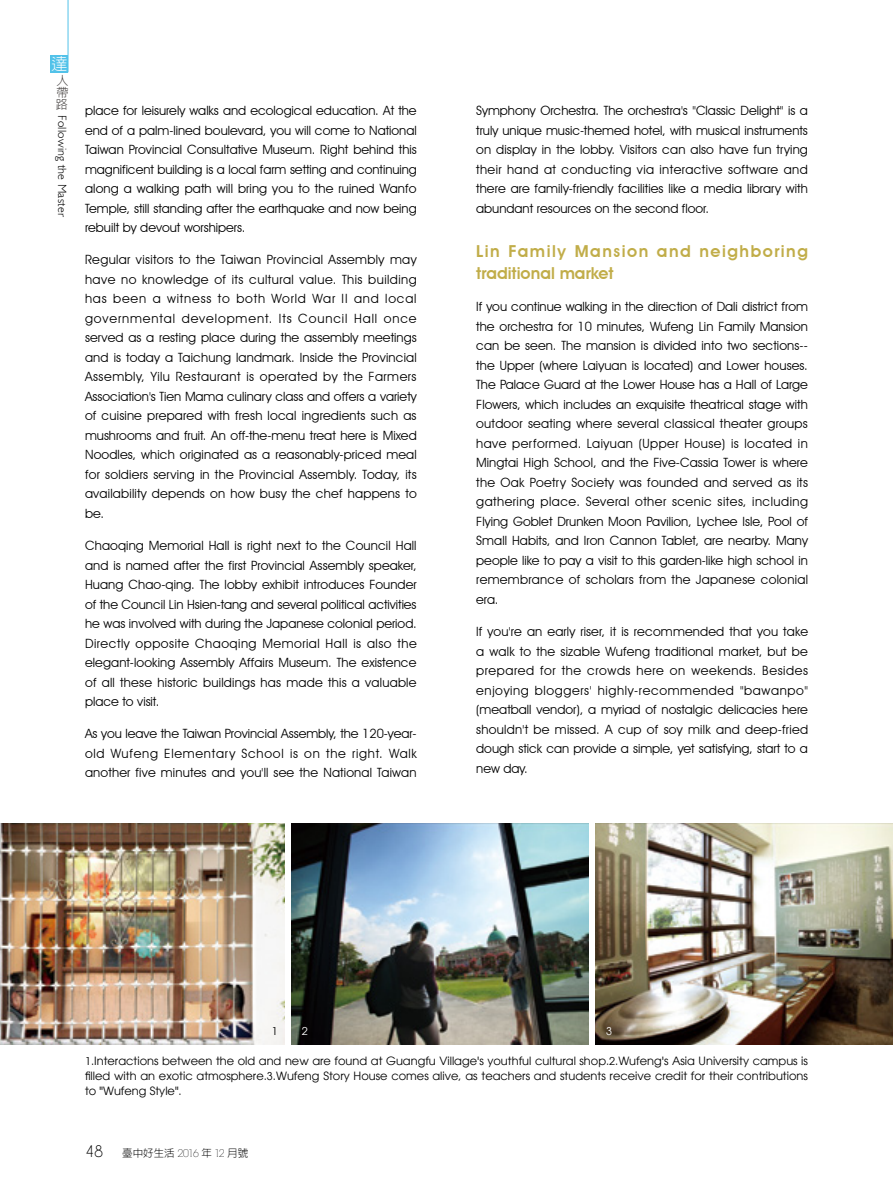
<style>
.page{position:relative;width:893px;height:1191px;background:#fff}
.page>*{position:absolute;margin:0;border:0;box-sizing:border-box;transform-origin:0 0}
.t1{font:600 16.5px/22.5px "Avant Garde IT Cby BT";letter-spacing:.09em;color:#c1ad49}
.t2{font:300 16.5px "AR Hei B5";color:#fff}
.t3{font:15px "Caviar Dreams";color:#000}
.t4{font:12.75px/19.5px "Avant Garde IT Cby BT";letter-spacing:.015em;color:#000;text-align:justify}
.t5{font:300 12px "Humanist 521 BT";letter-spacing:.025em;color:#000}
.t6{font:300 12px/12px "AR Hei B5";color:#3e3a39;text-align:justify}
.t7{font:11.4px/15px "Avant Garde";color:#000;text-align:justify}
.t8{font:10.8px "Avant Garde";color:#fff}
.t9{font:10.8px "Avant Garde";color:#000}
.t10{font:300 10.5px "AR Hei B5";color:#000}
.s1{font-size:10.8px}
.s2{font-family:"RNS Camelia";font-weight:400}
</style>
<div class="page">
<div style="left:51px;top:55px;width:17px;height:17px;background:#52c2e9"></div>
<hr style="left:68px;top:0;width:1px;height:72px;background:#52c2e9">
<img style="left:595px;top:823px;width:298px;height:221px">
<img style="left:291px;top:823px;width:298px;height:221px">
<img style="left:0;top:823px;width:285px;height:221px">
<p class="t2" style="left:51px;top:55px;width:18px">達</p>
<p class="t6" style="left:56px;top:74px;width:14px">人帶路</p>
<p class="t5" style="left:70px;top:115px;width:103px;rotate:90deg">Following the Master</p>
<p class="t4" style="left:85px;top:101px;width:333px">place for leisurely walks and ecological education. At the end of a palm-lined boulevard, you will come to National Taiwan Provincial Consultative Museum. Right behind this magnificent building is a local farm setting and continuing along a walking path will bring you to the ruined Wanfo Temple, still standing after the earthquake and now being rebuilt by devout worshipers.</p>
<p class="t4" style="left:85px;top:250px;width:333px">Regular visitors to the Taiwan Provincial Assembly may have no knowledge of its cultural value. This building has been a witness to both World War II and local governmental development. Its Council Hall once served as a resting place during the assembly meetings and is today a Taichung landmark. Inside the Provincial Assembly, Yilu Restaurant is operated by the Farmers Association's Tien Mama culinary class and offers a variety of cuisine prepared with fresh local ingredients such as mushrooms and fruit. An off-the-menu treat here is Mixed Noodles, which originated as a reasonably-priced meal for soldiers serving in the Provincial Assembly. Today, its availability depends on how busy the chef happens to be.</p>
<p class="t4" style="left:85px;top:536px;width:333px">Chaoqing Memorial Hall is right next to the Council Hall and is named after the first Provincial Assembly speaker, Huang Chao-qing. The lobby exhibit introduces Founder of the Council Lin Hsien-tang and several political activities he was involved with during the Japanese colonial period.<br>Directly opposite Chaoqing Memorial Hall is also the elegant-looking Assembly Affairs Museum. The existence of all these historic buildings has made this a valuable place to visit.</p>
<p class="t4" style="left:85px;top:724px;width:333px">As you leave the Taiwan Provincial Assembly, the 120-year&shy;old Wufeng Elementary School is on the right. Walk another five minutes and you'll see the National Taiwan</p>
<p class="t4" style="left:476px;top:101px;width:333px">Symphony Orchestra. The orchestra's ''Classic Delight" is a truly unique music-themed hotel, with musical instruments on display in the lobby. Visitors can also have fun trying their hand at conducting via interactive software and there are family-friendly facilities like a media library with abundant resources on the second floor.</p>
<p class="t1" style="left:476px;top:239px;width:333px">Lin Family Mansion and neighboring traditional market</p>
<p class="t4" style="left:476px;top:297px;width:333px">If you continue walking in the direction of Dali district from the orchestra for 10 minutes, Wufeng Lin Family Mansion can be seen. The mansion is divided into two sections-- the Upper (where Laiyuan is located) and Lower houses.<br>The Palace Guard at the Lower House has a Hall of Large Flowers, which includes an exquisite theatrical stage with outdoor seating where several classical theater groups have performed. Laiyuan (Upper House) is located in Mingtai High School, and the Five-Cassia Tower is where the Oak Poetry Society was founded and served as its gathering place. Several other scenic sites, including Flying Goblet Drunken Moon Pavilion, Lychee Isle, Pool of Small Habits, and Iron Cannon Tablet, are nearby. Many people like to pay a visit to this garden-like high school in remembrance of scholars from the Japanese colonial era.</p>
<p class="t4" style="left:476px;top:621px;width:333px">If you're an early riser, it is recommended that you take a walk to the sizable Wufeng traditional market, but be prepared for the crowds here on weekends. Besides enjoying bloggers' highly-recommended "bawanpo" (meatball vendor), a myriad of nostalgic delicacies here shouldn't be missed. A cup of soy milk and deep-fried dough stick can provide a simple, yet satisfying, start to a new day.</p>
<p class="t9" style="left:272px;top:1024px;width:7px">1</p>
<p class="t8" style="left:302px;top:1024px;width:7px">2</p>
<p class="t8" style="left:606px;top:1024px;width:7px">3</p>
<p class="t7" style="left:85px;top:1053px;width:724px"><span class="s1">1</span>.Interactions between the old and new are found at Guangfu Village's youthful cultural shop.<span class="s1">2</span>.Wufeng's Asia University campus is filled with an exotic atmosphere.<span class="s1">3</span>.Wufeng Story House comes alive, as teachers and students receive credit for their contributions to "Wufeng Style".</p>
<p class="t3" style="left:85px;top:1143px;width:20px">48</p>
<p class="t10" style="left:122px;top:1147px;width:128px">臺中好生活 <span class="s2">2016</span> 年 <span class="s2">12</span> 月號</p>
</div>
